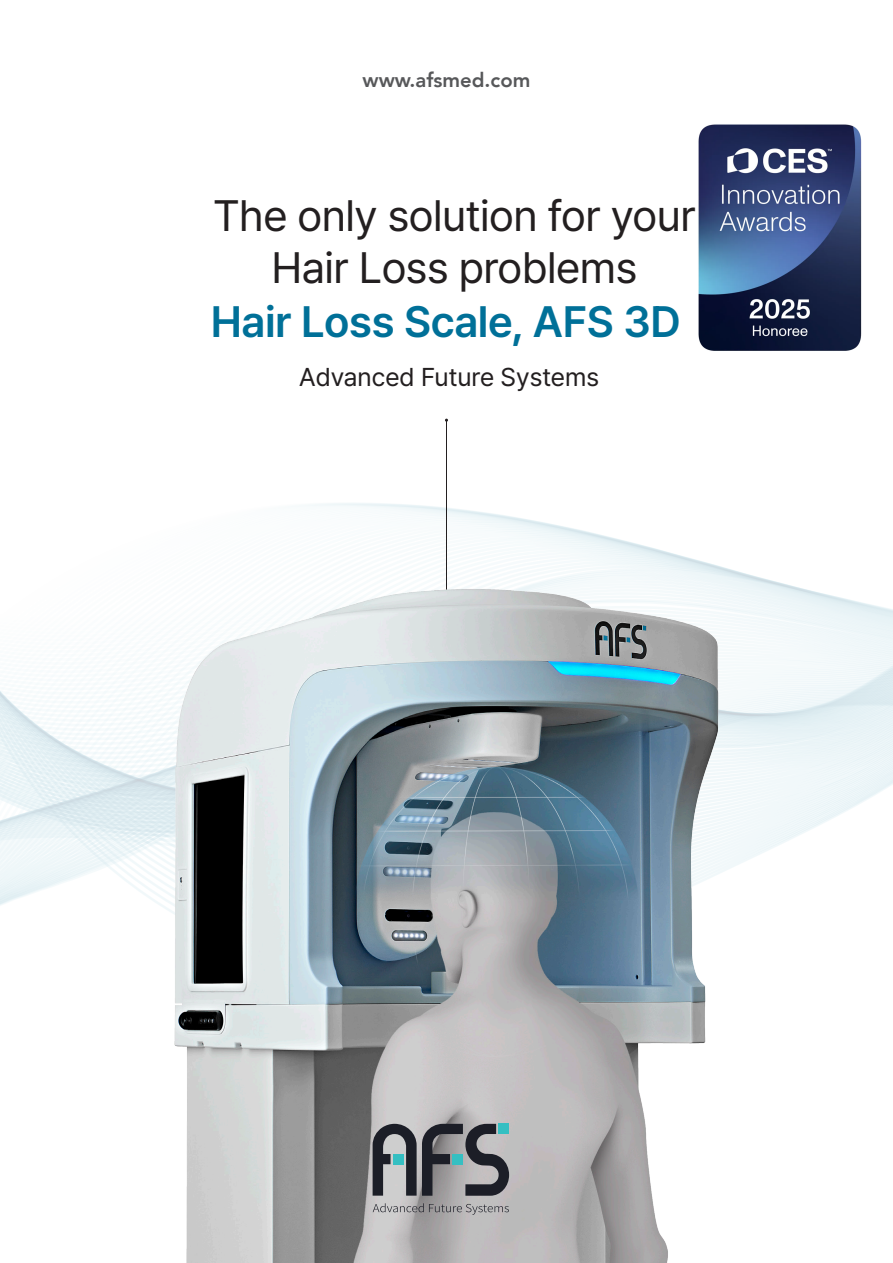
<style>
.page{position:relative;width:893px;height:1263px;background:#fff}
.page>*{position:absolute;margin:0;border:0;box-sizing:border-box;transform-origin:0 0}
.t1{font:43.5px/51.6px "Pretendard";letter-spacing:-.01em;color:#231f20;text-align:center}
.t2{font:43.5px "Pretendard Variable";letter-spacing:-.01em;color:#007098}
.t3{font:25.65px "Pretendard";color:#231f20}
.t4{font:800 20.25px "Avenir LT";color:#57585a}
</style>
<div class="page">
<hr style="left:446px;top:420px;width:1px;height:257px;background:#231f20">
<svg style="left:0;top:596px;width:893px;height:309px"></svg>
<img style="left:64px;top:512px;width:771px;height:751px">
<svg style="left:373px;top:1203px;width:136px;height:12px;background:#a3a1a3"></svg>
<svg style="left:373px;top:1124px;width:136px;height:72px;background:#6f7479"></svg>
<img style="left:698px;top:124px;width:164px;height:227px">
<p class="t4" style="left:363px;top:68px;width:169px">www.afsmed.com</p>
<p class="t1" style="left:213px;top:188px;width:484px">The only solution for your<br>Hair Loss problems</p>
<p class="t2" style="left:211px;top:291px;width:471px">Hair Loss Scale, AFS 3D</p>
<p class="t3" style="left:299px;top:359px;width:301px">Advanced Future Systems</p>
</div>
